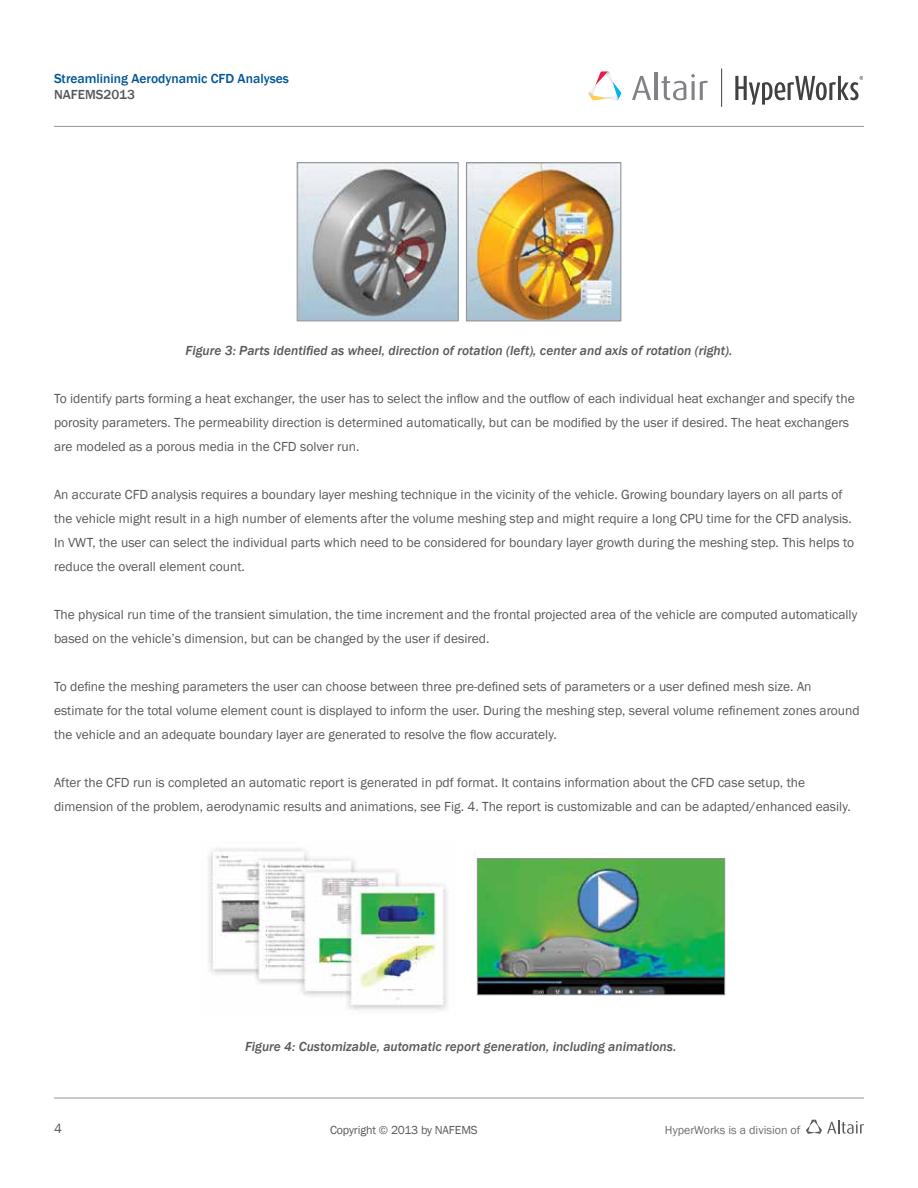
<style>
.page{position:relative;width:918px;height:1188px;background:#fff}
.page>*{position:absolute;margin:0;border:0;box-sizing:border-box;transform-origin:0 0}
.t1{font:13.5px/24px "Franklin Gothic";color:#58595b}
.t2{font:italic 500 13.5px "Franklin Gothic";color:#58595b}
.t3{font:500 13.5px "Franklin Gothic";color:#005596}
.t4{font:500 13.5px "Franklin Gothic";color:#58595b}
.t5{font:12px "Franklin Gothic";color:#6d6e71}
.t6{font:12px "Franklin Gothic";letter-spacing:-.01em;color:#58595b}
</style>
<div class="page">
<hr style="left:54px;top:1098px;width:810px;height:1px;background:#939598">
<hr style="left:54px;top:126px;width:810px;height:1px;background:#939598">
<svg style="left:806px;top:1120px;width:58px;height:14px"></svg>
<svg style="left:632px;top:76px;width:19px;height:24px"></svg>
<hr style="left:654px;top:73px;width:4px;height:27px;background:#808285">
<svg style="left:662px;top:74px;width:46px;height:26px"></svg>
<svg style="left:588px;top:71px;width:34px;height:30px"></svg>
<hr style="left:721px;top:69px;width:1px;height:38px;background:#414042">
<svg style="left:735px;top:76px;width:128px;height:29px"></svg>
<img style="left:468px;top:164px;width:151px;height:155px">
<div style="left:466px;top:162px;width:155px;height:159px;border:1px solid #939598"></div>
<img style="left:299px;top:164px;width:157px;height:155px">
<div style="left:297px;top:162px;width:161px;height:159px;border:1px solid #939598"></div>
<img style="left:208px;top:848px;width:240px;height:163px">
<img style="left:479px;top:860px;width:244px;height:133px">
<div style="left:477px;top:858px;width:248px;height:137px;border:1px solid #939598"></div>
<p class="t3" style="left:54px;top:70px;width:237px">Streamlining Aerodynamic CFD Analyses</p>
<p class="t4" style="left:54px;top:86px;width:82px">NAFEMS2013</p>
<p class="t2" style="left:186px;top:342px;width:548px">Figure 3: Parts identified as wheel, direction of rotation (left), center and axis of rotation (right).</p>
<p class="t1" style="left:54px;top:387px;width:802px">To identify parts forming a heat exchanger, the user has to select the inflow and the outflow of each individual heat exchanger and specify the porosity parameters. The permeability direction is determined automatically, but can be modified by the user if desired. The heat exchangers are modeled as a porous media in the CFD solver run.</p>
<p class="t1" style="left:54px;top:483px;width:802px">An accurate CFD analysis requires a boundary layer meshing technique in the vicinity of the vehicle. Growing boundary layers on all parts of the vehicle might result in a high number of elements after the volume meshing step and might require a long CPU time for the CFD analysis.<br>In VWT, the user can select the individual parts which need to be considered for boundary layer growth during the meshing step. This helps to reduce the overall element count.</p>
<p class="t1" style="left:54px;top:603px;width:805px">The physical run time of the transient simulation, the time increment and the frontal projected area of the vehicle are computed automatically based on the vehicle’s dimension, but can be changed by the user if desired.</p>
<p class="t1" style="left:54px;top:675px;width:807px">To define the meshing parameters the user can choose between three pre-defined sets of parameters or a user defined mesh size. An estimate for the total volume element count is displayed to inform the user. During the meshing step, several volume refinement zones around the vehicle and an adequate boundary layer are generated to resolve the flow accurately.</p>
<p class="t1" style="left:54px;top:771px;width:798px">After the CFD run is completed an automatic report is generated in pdf format. It contains information about the CFD case setup, the dimension of the problem, aerodynamic results and animations, see Fig. 4. The report is customizable and can be adapted/enhanced easily.</p>
<p class="t2" style="left:245px;top:1038px;width:433px">Figure 4: Customizable, automatic report generation, including animations.</p>
<p class="t1" style="left:54px;top:1117px;width:9px">4</p>
<p class="t5" style="left:665px;top:1122px;width:137px">HyperWorks is a division of</p>
<p class="t6" style="left:330px;top:1122px;width:149px">Copyright © 2013 by NAFEMS</p>
</div>
